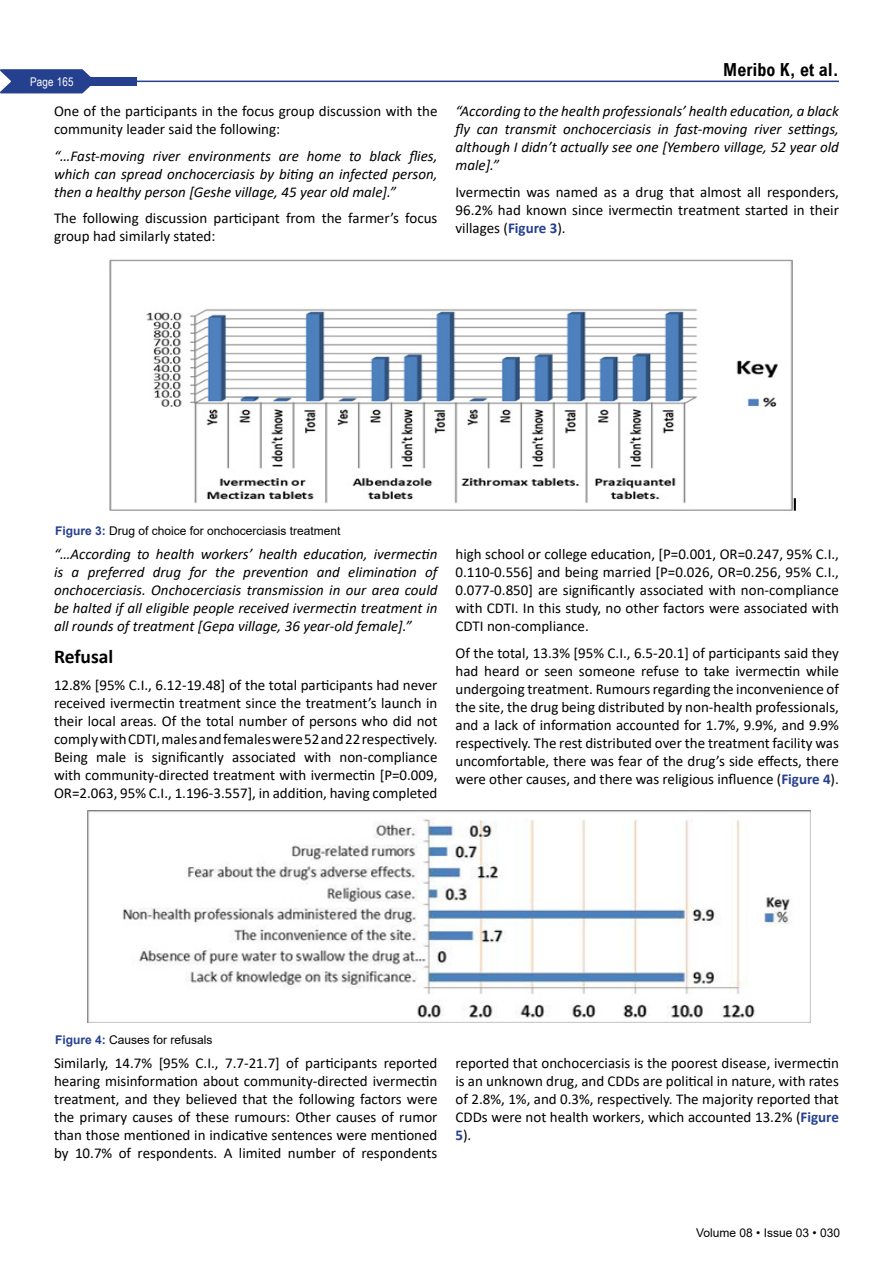
<style>
.page{position:relative;width:893px;height:1263px;background:#fff}
.page>*{position:absolute;margin:0;border:0;box-sizing:border-box;transform-origin:0 0}
.t1{font:700 19.5px "Calibri";color:#000}
.t2{font:700 condensed 18px "Arial";color:#000}
.t3{font:15px/18px "Calibri";color:#000;text-align:justify}
.t4{font:italic 15px/18px "Calibri";color:#000;text-align:justify}
.t5{font:12px "Arial";color:#000}
.t6{font:12px "Arial Narrow";letter-spacing:.015em;color:#fff}
.s1{font-weight:700;color:#25408f}
</style>
<div class="page">
<hr style="left:54px;top:81px;width:785px;height:1px;background:#25408f">
<svg style="left:0;top:69px;width:91px;height:24px;background:#40579c"></svg>
<div style="left:30px;top:77px;width:106px;height:9px;background:#25408f"></div>
<img style="left:109px;top:259px;width:687px;height:252px">
<img style="left:87px;top:811px;width:723px;height:211px">
<p class="t6" style="left:30px;top:73px;width:45px">Page 165</p>
<p class="t3" style="left:54px;top:102px;width:385px">One of the participants in the focus group discussion with the community leader said the following:</p>
<p class="t4" style="left:54px;top:146px;width:385px">“…Fast-moving river environments are home to black flies, which can spread onchocerciasis by biting an infected person, then a healthy person [Geshe village, 45 year old male].”</p>
<p class="t3" style="left:54px;top:209px;width:385px">The following discussion participant from the farmer’s focus group had similarly stated:</p>
<p class="t2" style="left:723px;top:60px;width:117px">Meribo K, et al.</p>
<p class="t4" style="left:455px;top:102px;width:385px">“According to the health professionals’ health education, a black fly can transmit onchocerciasis in fast-moving river settings, although I didn’t actually see one [Yembero village, 52 year old male].”</p>
<p class="t3" style="left:455px;top:182px;width:385px">Ivermectin was named as a drug that almost all responders, 96.2% had known since ivermectin treatment started in their villages (<span class="s1">Figure 3</span>).</p>
<p class="t5" style="left:55px;top:523px;width:287px"><span class="s1">Figure 3:</span> Drug of choice for onchocerciasis treatment</p>
<p class="t4" style="left:54px;top:545px;width:385px">“…According to health workers’ health education, ivermectin is a preferred drug for the prevention and elimination of onchocerciasis. Onchocerciasis transmission in our area could be halted if all eligible people received ivermectin treatment in all rounds of treatment [Gepa village, 36 year-old female].”</p>
<h1 class="t1" style="left:54px;top:643px;width:61px">Refusal</h1>
<p class="t3" style="left:54px;top:675px;width:385px">12.8% [95% C.I., 6.12-19.48] of the total participants had never received ivermectin treatment since the treatment’s launch in their local areas. Of the total number of persons who did not comply with CDTI, males and females were 52 and 22 respectively.<br>Being male is significantly associated with non-compliance with community-directed treatment with ivermectin [P=0.009, OR=2.063, 95% C.I., 1.196-3.557], in addition, having completed</p>
<p class="t3" style="left:455px;top:545px;width:385px">high school or college education, [P=0.001, OR=0.247, 95% C.I., 0.110-0.556] and being married [P=0.026, OR=0.256, 95% C.I., 0.077-0.850] are significantly associated with non-compliance with CDTI. In this study, no other factors were associated with CDTI non-compliance.</p>
<p class="t3" style="left:455px;top:644px;width:385px">Of the total, 13.3% [95% C.I., 6.5-20.1] of participants said they had heard or seen someone refuse to take ivermectin while undergoing treatment. Rumours regarding the inconvenience of the site, the drug being distributed by non-health professionals, and a lack of information accounted for 1.7%, 9.9%, and 9.9% respectively. The rest distributed over the treatment facility was uncomfortable, there was fear of the drug’s side effects, there were other causes, and there was religious influence (<span class="s1">Figure 4</span>).</p>
<p class="t5" style="left:55px;top:1031px;width:159px"><span class="s1">Figure 4:</span> Causes for refusals</p>
<p class="t3" style="left:54px;top:1053px;width:385px">Similarly, 14.7% [95% C.I., 7.7-21.7] of participants reported hearing misinformation about community-directed ivermectin treatment, and they believed that the following factors were the primary causes of these rumours: Other causes of rumor than those mentioned in indicative sentences were mentioned by 10.7% of respondents. A limited number of respondents</p>
<p class="t3" style="left:455px;top:1053px;width:385px">reported that onchocerciasis is the poorest disease, ivermectin is an unknown drug, and CDDs are political in nature, with rates of 2.8%, 1%, and 0.3%, respectively. The majority reported that CDDs were not health workers, which accounted 13.2% (<span class="s1">Figure 5</span>).</p>
<p class="t5" style="left:696px;top:1224px;width:145px">Volume 08 • Issue 03 • 030</p>
</div>
